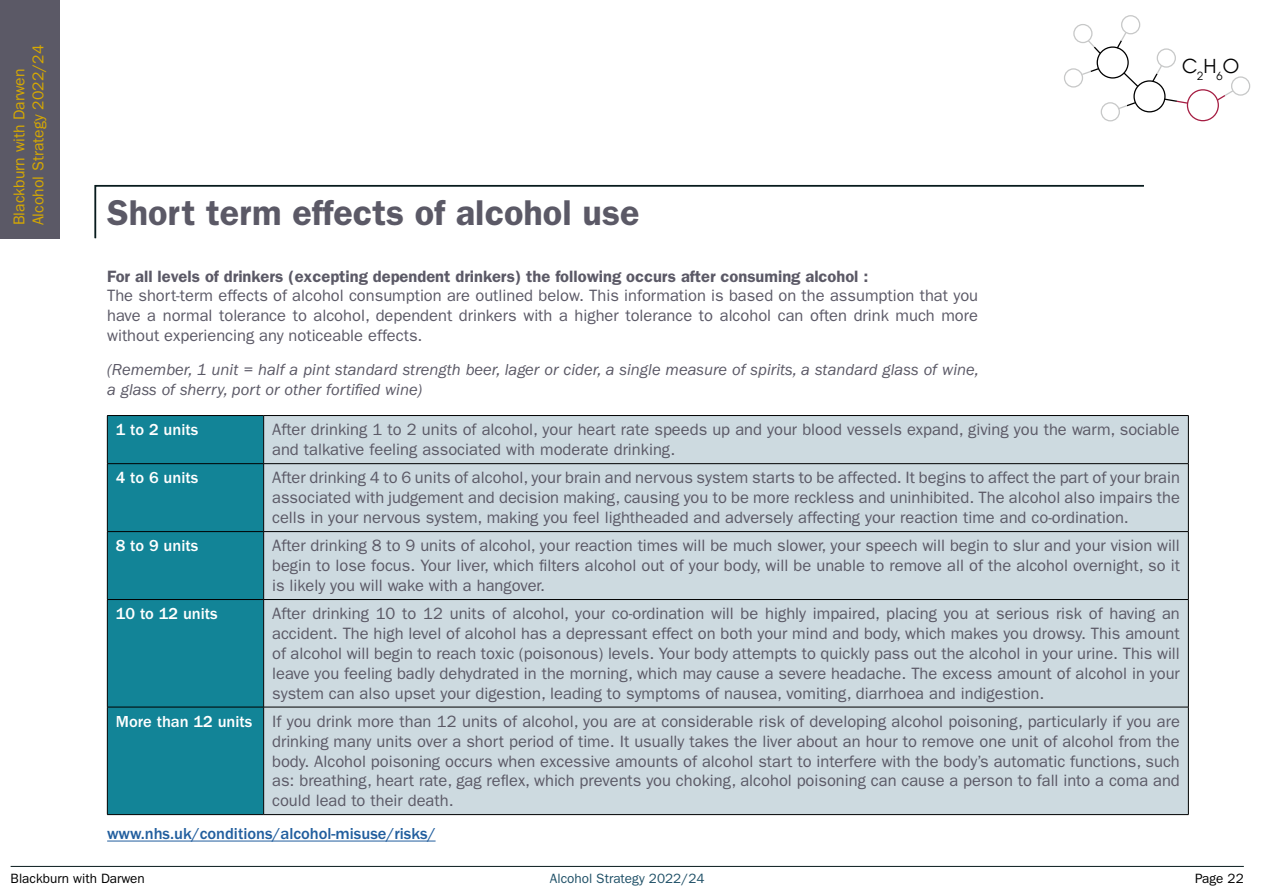
<style>
.page{position:relative;width:1263px;height:893px;background:#fff}
.page>*{position:absolute;margin:0;border:0;box-sizing:border-box;transform-origin:0 0}
.t1{font:600 36px "ITC Franklin Gothic Std";color:#5b5966}
.t2{font:21px "Avignon";color:#000}
.t3{font:16.5px/19.8px "ITC Franklin Gothic Std";color:#5b5966;text-align:justify}
.t4{font:italic 16.5px/19.8px "ITC Franklin Gothic Std";color:#5b5966}
.t5{font:600 16.5px "ITC Franklin Gothic Std";color:#5b5966}
.t6{font:500 16.5px "ITC Franklin Gothic Std";color:#215e9e}
.t7{font:500 16.5px "ITC Franklin Gothic Std";color:#fff}
.t8{font:15.75px/18.9px "ITC Franklin Gothic Std";color:#d7a900}
.t9{font:13.5px "ITC Franklin Gothic Std";color:#000}
.t10{font:13.5px "ITC Franklin Gothic Std";color:#1f5067}
.s1{font-weight:500;color:#fff}
</style>
<div class="page">
<hr style="left:11px;top:866px;width:1233px;height:1px;background:#081b1d">
<div style="left:1096px;top:46px;width:33px;height:33px;border:1px solid #000;border-radius:50%"></div>
<div style="left:1187px;top:89px;width:32px;height:32px;border:1px solid #a51d42;border-radius:50%"></div>
<div style="left:1121px;top:15px;width:19px;height:19px;border:1px solid #c7c8c8;border-radius:50%"></div>
<div style="left:1231px;top:76px;width:19px;height:20px;border:1px solid #c7c8c8;border-radius:50%"></div>
<div style="left:1073px;top:24px;width:19px;height:19px;border:1px solid #c7c8c8;border-radius:50%"></div>
<div style="left:1064px;top:68px;width:19px;height:20px;border:1px solid #c7c8c8;border-radius:50%"></div>
<div style="left:1133px;top:80px;width:32px;height:32px;border:1px solid #000;border-radius:50%"></div>
<div style="left:1157px;top:48px;width:19px;height:20px;border:1px solid #c7c8c8;border-radius:50%"></div>
<div style="left:1101px;top:102px;width:19px;height:19px;border:1px solid #c7c8c8;border-radius:50%"></div>
<svg style="left:1122px;top:71px;width:18px;height:17px"></svg>
<svg style="left:1163px;top:98px;width:26px;height:7px"></svg>
<svg style="left:1151px;top:64px;width:12px;height:19px"></svg>
<svg style="left:1115px;top:31px;width:12px;height:19px"></svg>
<svg style="left:1117px;top:101px;width:20px;height:9px"></svg>
<svg style="left:1080px;top:67px;width:20px;height:9px"></svg>
<svg style="left:1086px;top:39px;width:16px;height:16px"></svg>
<svg style="left:1216px;top:89px;width:19px;height:13px"></svg>
<div style="left:0;top:0;width:60px;height:238px;background:#5b5966"></div>
<svg style="left:94px;top:184px;width:1050px;height:55px"></svg>
<hr style="left:107px;top:841px;width:329px;height:1px;background:#215e9e">
<div style="left:108px;top:416px;width:155px;height:398px;background:#128497"></div>
<div style="left:264px;top:416px;width:924px;height:398px;background:#cddae0"></div>
<hr style="left:107px;top:415px;width:157px;height:1px;background:#000">
<hr style="left:107px;top:416px;width:1px;height:47px;background:#000">
<hr style="left:264px;top:415px;width:924px;height:1px;background:#000">
<hr style="left:263px;top:416px;width:1px;height:47px;background:#000">
<hr style="left:1188px;top:416px;width:1px;height:47px;background:#000">
<hr style="left:107px;top:463px;width:157px;height:1px;background:#000">
<hr style="left:107px;top:464px;width:1px;height:67px;background:#000">
<hr style="left:264px;top:463px;width:924px;height:1px;background:#000">
<hr style="left:263px;top:464px;width:1px;height:67px;background:#000">
<hr style="left:1188px;top:464px;width:1px;height:67px;background:#000">
<hr style="left:107px;top:531px;width:157px;height:1px;background:#000">
<hr style="left:107px;top:532px;width:1px;height:67px;background:#000">
<hr style="left:264px;top:531px;width:924px;height:1px;background:#000">
<hr style="left:263px;top:532px;width:1px;height:67px;background:#000">
<hr style="left:1188px;top:532px;width:1px;height:67px;background:#000">
<hr style="left:107px;top:599px;width:157px;height:1px;background:#000">
<hr style="left:107px;top:600px;width:1px;height:107px;background:#000">
<hr style="left:264px;top:599px;width:924px;height:1px;background:#000">
<hr style="left:263px;top:600px;width:1px;height:107px;background:#000">
<hr style="left:1188px;top:600px;width:1px;height:107px;background:#000">
<hr style="left:107px;top:707px;width:157px;height:1px;background:#000">
<hr style="left:107px;top:707px;width:1px;height:107px;background:#000">
<hr style="left:264px;top:707px;width:924px;height:1px;background:#000">
<hr style="left:263px;top:707px;width:1px;height:107px;background:#000">
<hr style="left:1188px;top:707px;width:1px;height:107px;background:#000">
<hr style="left:107px;top:814px;width:157px;height:1px;background:#000">
<hr style="left:264px;top:814px;width:924px;height:1px;background:#000">
<p class="t8" style="left:10px;top:225px;width:182px;rotate:-90deg">Blackburn with Darwen<br>Alcohol Strategy 2022/24</p>
<h1 class="t1" style="left:107px;top:191px;width:534px">Short term effects of alcohol use</h1>
<p class="t2" style="left:1182px;top:50px;width:59px">C<sub>2</sub>H<sub>6</sub>O</p>
<p class="t5" style="left:107px;top:266px;width:763px">For all levels of drinkers (excepting dependent drinkers) the following occurs after consuming alcohol :</p>
<p class="t3" style="left:107px;top:286px;width:872px">The short-term effects of alcohol consumption are outlined below. This information is based on the assumption that you have a normal tolerance to alcohol, dependent drinkers with a higher tolerance to alcohol can often drink much more without experiencing any noticeable effects.</p>
<p class="t4" style="left:107px;top:360px;width:873px">(Remember, 1 unit = half a pint standard strength beer, lager or cider, a single measure of spirits, a standard glass of wine, a glass of sherry, port or other fortified wine)</p>
<p class="t7" style="left:116px;top:421px;width:84px">1 to 2 units</p>
<p class="t3" style="left:272px;top:420px;width:909px">After drinking 1 to 2 units of alcohol, your heart rate speeds up and your blood vessels expand, giving you the warm, sociable and talkative feeling associated with moderate drinking.</p>
<p class="t7" style="left:116px;top:469px;width:84px">4 to 6 units</p>
<p class="t3" style="left:272px;top:468px;width:909px">After drinking 4 to 6 units of alcohol, your brain and nervous system starts to be affected. It begins to affect the part of your brain associated with judgement and decision making, causing you to be more reckless and uninhibited. The alcohol also impairs the cells in your nervous system, making you feel lightheaded and adversely affecting your reaction time and co-ordination.</p>
<p class="t7" style="left:116px;top:537px;width:84px">8 to 9 units</p>
<p class="t3" style="left:272px;top:536px;width:909px">After drinking 8 to 9 units of alcohol, your reaction times will be much slower, your speech will begin to slur and your vision will begin to lose focus. Your liver, which filters alcohol out of your body, will be unable to remove all of the alcohol overnight, so it is likely you will wake with a hangover.</p>
<p class="t7" style="left:116px;top:605px;width:103px">10 to 12 units</p>
<p class="t3" style="left:272px;top:604px;width:909px">After drinking 10 to 12 units of alcohol, your co-ordination will be highly impaired, placing you at serious risk of having an accident. The high level of alcohol has a depressant effect on both your mind and body, which makes you drowsy. This amount of alcohol will begin to reach toxic (poisonous) levels. Your body attempts to quickly pass out the alcohol in your urine. This will leave you feeling badly dehydrated in the morning, which may cause a severe headache. The excess amount of alcohol in your system can also upset your digestion, leading to symptoms of nausea, vomiting, diarrhoea and indigestion.</p>
<p class="t3" style="left:272px;top:711px;width:909px;text-indent:-156px"><span class="s1">More than 12 units</span> If you drink more than 12 units of alcohol, you are at considerable risk of developing alcohol poisoning, particularly if you are drinking many units over a short period of time. It usually takes the liver about an hour to remove one unit of alcohol from the body. Alcohol poisoning occurs when excessive amounts of alcohol start to interfere with the body’s automatic functions, such as: breathing, heart rate, gag reflex, which prevents you choking, alcohol poisoning can cause a person to fall into a coma and could lead to their death.</p>
<p class="t6" style="left:107px;top:825px;width:330px">www.nhs.uk/conditions/alcohol-misuse/risks/</p>
<p class="t9" style="left:11px;top:871px;width:136px">Blackburn with Darwen</p>
<p class="t10" style="left:550px;top:871px;width:156px">Alcohol Strategy 2022/24</p>
<p class="t9" style="left:1195px;top:871px;width:50px">Page 22</p>
</div>
